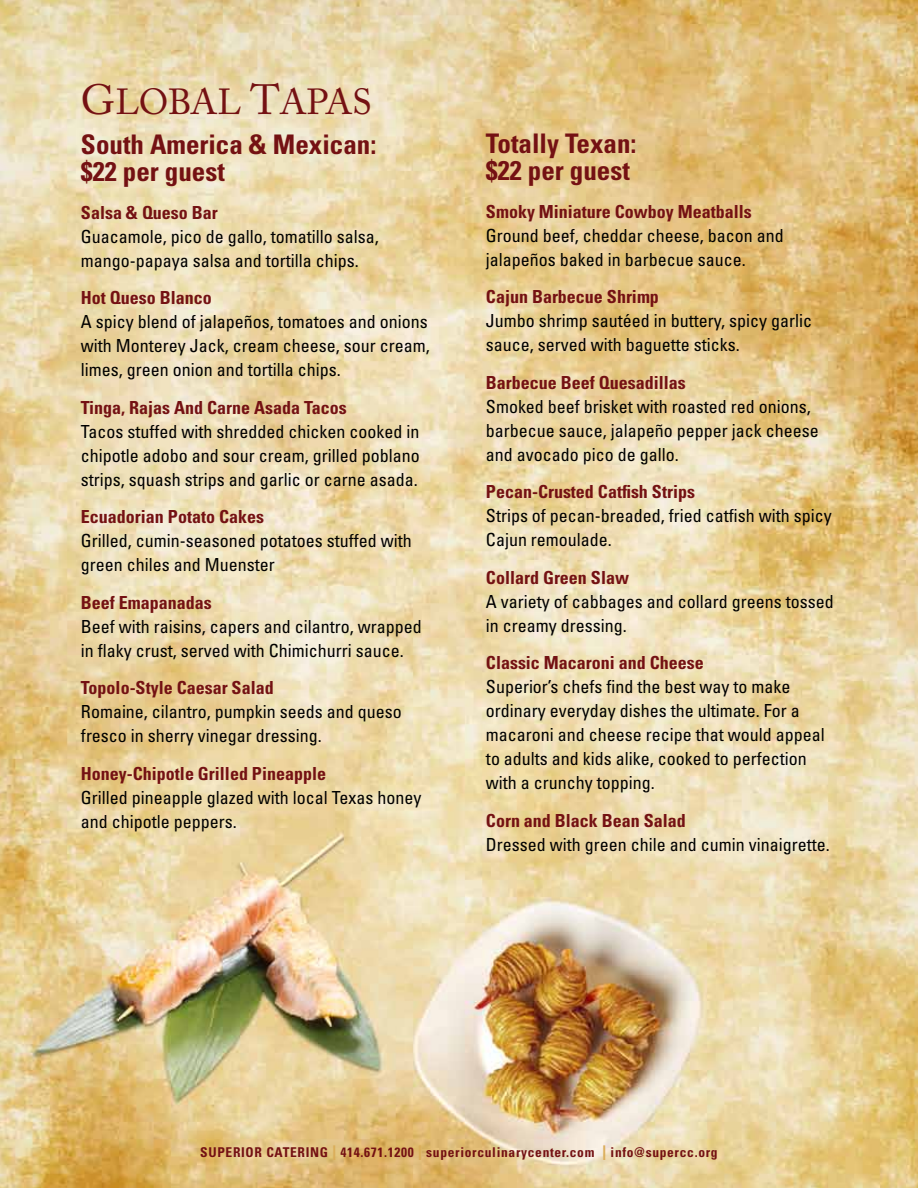
<style>
.page{position:relative;width:918px;height:1188px;background:#fff}
.page>*{position:absolute;margin:0;border:0;box-sizing:border-box;transform-origin:0 0}
.t1{font:36px "Adobe Caslon";color:#741113}
.t2{font:700 condensed 27px/27px "Univers LT Std";color:#741113}
.t3{font:condensed 18px/24px "Univers LT Std";color:#000}
.t4{font:700 condensed 18px "Univers LT Std";color:#741113}
.t5{font:700 condensed 13.5px "Univers LT Std";letter-spacing:.05em;color:#741113}
.s1{font-size:42px}
.s2{font-size:20.25px;color:#dbae5a}
</style>
<div class="page">
<img style="left:0;top:0;width:918px;height:1188px">
<h1 class="t1" style="left:81px;top:81px;width:293px"><span class="s1">G</span>LOBAL <span class="s1">T</span>APAS</h1>
<h2 class="t2" style="left:81px;top:131px;width:297px">South America &amp; Mexican: $22 per guest</h2>
<p class="t4" style="left:81px;top:201px;width:138px">Salsa &amp; Queso Bar</p>
<p class="t3" style="left:81px;top:224px;width:299px">Guacamole, pico de gallo, tomatillo salsa, mango-papaya salsa and tortilla chips.</p>
<p class="t4" style="left:81px;top:287px;width:132px">Hot Queso Blanco</p>
<p class="t3" style="left:81px;top:310px;width:350px;text-align:justify">A spicy blend of jalapeños, tomatoes and onions with Monterey Jack, cream cheese, sour cream, limes, green onion and tortilla chips.</p>
<p class="t4" style="left:81px;top:396px;width:267px">Tinga, Rajas And Carne Asada Tacos</p>
<p class="t3" style="left:81px;top:419px;width:340px;text-align:justify">Tacos stuffed with shredded chicken cooked in chipotle adobo and sour cream, grilled poblano strips, squash strips and garlic or carne asada.</p>
<p class="t4" style="left:81px;top:506px;width:185px">Ecuadorian Potato Cakes</p>
<p class="t3" style="left:81px;top:529px;width:332px">Grilled, cumin-seasoned potatoes stuffed with green chiles and Muenster</p>
<p class="t4" style="left:81px;top:591px;width:132px">Beef Emapanadas</p>
<p class="t3" style="left:81px;top:614px;width:342px">Beef with raisins, capers and cilantro, wrapped in flaky crust, served with Chimichurri sauce.</p>
<p class="t4" style="left:81px;top:677px;width:194px">Topolo-Style Caesar Salad</p>
<p class="t3" style="left:81px;top:700px;width:322px">Romaine, cilantro, pumpkin seeds and queso fresco in sherry vinegar dressing.</p>
<p class="t4" style="left:81px;top:762px;width:247px">Honey-Chipotle Grilled Pineapple</p>
<p class="t3" style="left:81px;top:785px;width:342px">Grilled pineapple glazed with local Texas honey and chipotle peppers.</p>
<h2 class="t2" style="left:486px;top:130px;width:152px">Totally Texan: $22 per guest</h2>
<p class="t4" style="left:486px;top:200px;width:267px">Smoky Miniature Cowboy Meatballs</p>
<p class="t3" style="left:486px;top:223px;width:299px">Ground beef, cheddar cheese, bacon and jalapeños baked in barbecue sauce.</p>
<p class="t4" style="left:486px;top:286px;width:174px">Cajun Barbecue Shrimp</p>
<p class="t3" style="left:486px;top:309px;width:328px">Jumbo shrimp sautéed in buttery, spicy garlic sauce, served with baguette sticks.</p>
<p class="t4" style="left:486px;top:371px;width:201px">Barbecue Beef Quesadillas</p>
<p class="t3" style="left:486px;top:394px;width:334px">Smoked beef brisket with roasted red onions, barbecue sauce, jalapeño pepper jack cheese and avocado pico de gallo.</p>
<p class="t4" style="left:486px;top:481px;width:210px">Pecan-Crusted Catfish Strips</p>
<p class="t3" style="left:486px;top:503px;width:347px">Strips of pecan-breaded, fried catfish with spicy<br>Cajun remoulade.</p>
<p class="t4" style="left:486px;top:566px;width:145px">Collard Green Slaw</p>
<p class="t3" style="left:486px;top:589px;width:349px">A variety of cabbages and collard greens tossed in creamy dressing.</p>
<p class="t4" style="left:486px;top:652px;width:219px">Classic Macaroni and Cheese</p>
<p class="t3" style="left:486px;top:674px;width:340px">Superior’s chefs find the best way to make ordinary everyday dishes the ultimate. For a macaroni and cheese recipe that would appeal to adults and kids alike, cooked to perfection with a crunchy topping.</p>
<p class="t4" style="left:486px;top:809px;width:201px">Corn and Black Bean Salad</p>
<p class="t3" style="left:486px;top:832px;width:345px">Dressed with green chile and cumin vinaigrette.</p>
<p class="t5" style="left:200px;top:1144px;width:519px">SUPERIOR CATERING <span class="s2">l</span> 414.671.1200 <span class="s2">l</span> superiorculinarycenter.com <span class="s2">l</span> info@supercc.org</p>
</div>
